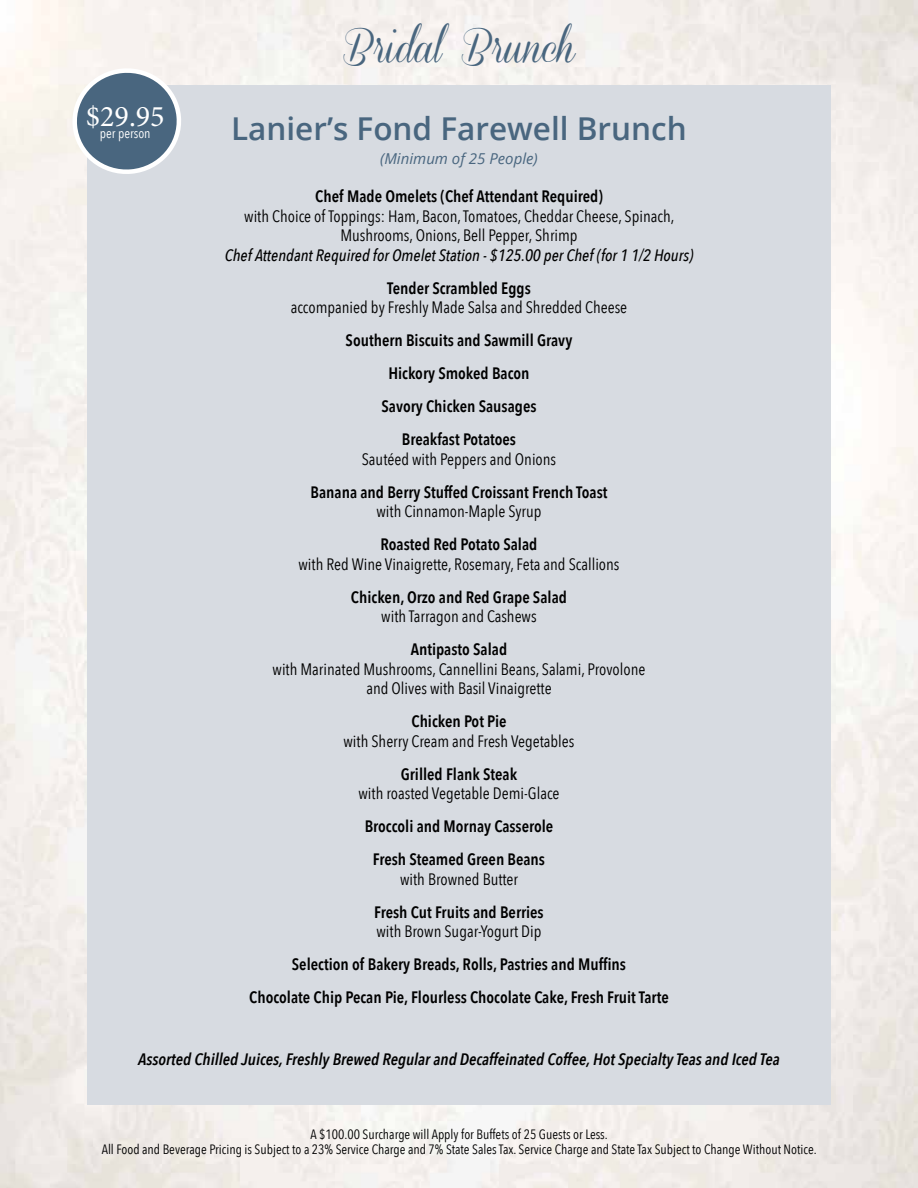
<style>
.page{position:relative;width:918px;height:1188px;background:#fff}
.page>*{position:absolute;margin:0;border:0;box-sizing:border-box;transform-origin:0 0}
.t1{font:37.5px "Coneria Script Demo";color:#49667f}
.t2{font:600 31.5px "Open Sans";color:#49667f}
.t3{font:30px "Minion Pro";color:#fff}
.t4{font:600 16.5px/33px "Avenir Next Condensed";color:#000;text-align:center}
.t5{font:16.5px/19.5px "Avenir Next Condensed";color:#000;text-align:center}
.t6{font:italic 600 16.5px "Avenir Next Condensed";color:#000}
.t7{font:italic 500 16.5px "Avenir Next Condensed";color:#000}
.t8{font:italic 15px "Open Sans";color:#49667f}
.t9{font:13.5px/15px "Avenir Next Condensed";color:#000;text-align:center}
.t10{font:13.5px "Avenir Next Condensed";color:#fff}
</style>
<div class="page">
<div style="left:87px;top:85px;width:744px;height:1019px;background:#d7dbe1"></div>
<svg style="left:72px;top:68px;width:109px;height:108px"></svg>
<h3 class="t3" style="left:86px;top:96px;width:80px">$29.95</h3>
<p class="t10" style="left:100px;top:122px;width:52px">per person</p>
<h1 class="t1" style="left:343px;top:27px;width:234px">Bridal Brunch</h1>
<h2 class="t2" style="left:231px;top:107px;width:457px">Lanier’s Fond Farewell Brunch</h2>
<p class="t8" style="left:380px;top:148px;width:159px">(Minimum of 25 People)</p>
<p class="t4" style="left:315px;top:180px;width:289px">Chef Made Omelets (Chef Attendant Required)</p>
<p class="t5" style="left:244px;top:205px;width:432px">with Choice of Toppings: Ham, Bacon, Tomatoes, Cheddar Cheese, Spinach,<br>Mushrooms, Onions, Bell Pepper, Shrimp</p>
<p class="t7" style="left:225px;top:245px;width:470px">Chef Attendant Required for Omelet Station - $125.00 per Chef (for 1 1/2 Hours)</p>
<p class="t4" style="left:387px;top:271px;width:145px">Tender Scrambled Eggs</p>
<p class="t5" style="left:291px;top:297px;width:338px">accompanied by Freshly Made Salsa and Shredded Cheese</p>
<p class="t4" style="left:346px;top:324px;width:228px">Southern Biscuits and Sawmill Gravy<br>Hickory Smoked Bacon<br>Savory Chicken Sausages<br>Breakfast Potatoes</p>
<p class="t5" style="left:362px;top:448px;width:196px">Sautéed with Peppers and Onions</p>
<p class="t4" style="left:310px;top:475px;width:299px">Banana and Berry Stuffed Croissant French Toast</p>
<p class="t5" style="left:376px;top:501px;width:167px">with Cinnamon-Maple Syrup</p>
<p class="t4" style="left:381px;top:528px;width:158px">Roasted Red Potato Salad</p>
<p class="t5" style="left:298px;top:553px;width:323px">with Red Wine Vinaigrette, Rosemary, Feta and Scallions</p>
<p class="t4" style="left:351px;top:580px;width:218px">Chicken, Orzo and Red Grape Salad</p>
<p class="t5" style="left:381px;top:606px;width:157px">with Tarragon and Cashews</p>
<p class="t4" style="left:411px;top:633px;width:98px">Antipasto Salad</p>
<p class="t5" style="left:273px;top:658px;width:374px">with Marinated Mushrooms, Cannellini Beans, Salami, Provolone and Olives with Basil Vinaigrette</p>
<p class="t4" style="left:411px;top:705px;width:97px">Chicken Pot Pie</p>
<p class="t5" style="left:343px;top:730px;width:233px">with Sherry Cream and Fresh Vegetables</p>
<p class="t4" style="left:401px;top:757px;width:118px">Grilled Flank Steak</p>
<p class="t5" style="left:358px;top:783px;width:203px">with roasted Vegetable Demi-Glace</p>
<p class="t4" style="left:365px;top:810px;width:190px">Broccoli and Mornay Casserole<br>Fresh Steamed Green Beans</p>
<p class="t5" style="left:400px;top:868px;width:119px">with Browned Butter</p>
<p class="t4" style="left:374px;top:895px;width:171px">Fresh Cut Fruits and Berries</p>
<p class="t5" style="left:376px;top:921px;width:167px">with Brown Sugar-Yogurt Dip</p>
<p class="t4" style="left:249px;top:948px;width:421px">Selection of Bakery Breads, Rolls, Pastries and Muffins<br>Chocolate Chip Pecan Pie, Flourless Chocolate Cake, Fresh Fruit Tarte</p>
<p class="t6" style="left:138px;top:1049px;width:643px">Assorted Chilled Juices, Freshly Brewed Regular and Decaffeinated Coffee, Hot Specialty Teas and Iced Tea</p>
<p class="t9" style="left:102px;top:1126px;width:716px">A $100.00 Surcharge will Apply for Buffets of 25 Guests or Less.<br>All Food and Beverage Pricing is Subject to a 23% Service Charge and 7% State Sales Tax. Service Charge and State Tax Subject to Change Without Notice.</p>
</div>
